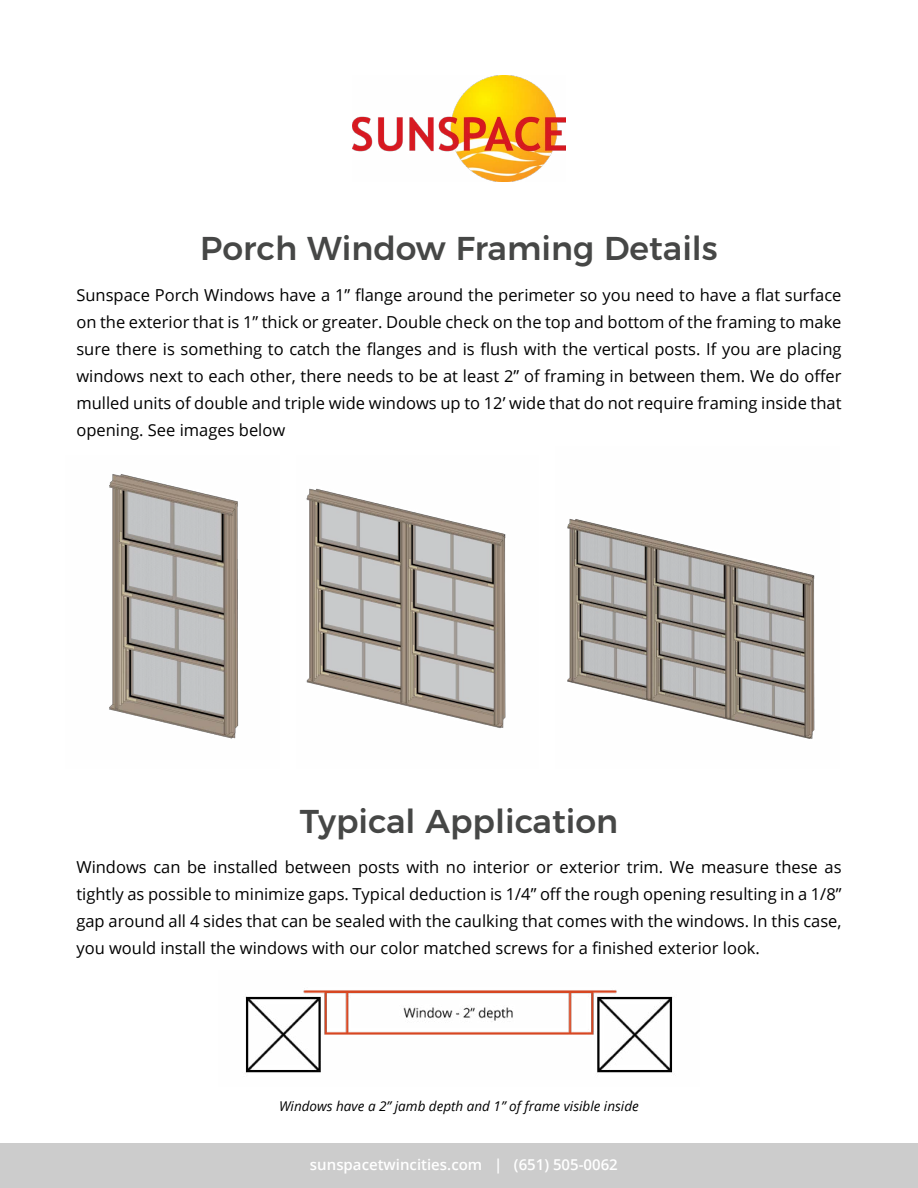
<style>
.page{position:relative;width:918px;height:1188px;background:#fff}
.page>*{position:absolute;margin:0;border:0;box-sizing:border-box;transform-origin:0 0}
.t1{font:500 33px "Montserrat";color:#464746}
.t2{font:16.5px/27px "Open Sans";color:#000;text-align:justify}
.t3{font:600 15px "Open Sans";color:#fff}
.t4{font:italic 13.5px "Open Sans";color:#000}
</style>
<div class="page">
<div style="left:0;top:1144px;width:918px;height:44px;background:#ccc"></div>
<img style="left:306px;top:488px;width:200px;height:240px">
<img style="left:109px;top:474px;width:130px;height:265px">
<img style="left:567px;top:519px;width:248px;height:220px">
<img style="left:245px;top:990px;width:428px;height:83px">
<img style="left:352px;top:75px;width:214px;height:107px">
<h1 class="t1" style="left:200px;top:222px;width:519px">Porch Window Framing Details</h1>
<p class="t2" style="left:76px;top:281px;width:767px">Sunspace Porch Windows have a 1” flange around the perimeter so you need to have a flat surface on the exterior that is 1” thick or greater. Double check on the top and bottom of the framing to make sure there is something to catch the flanges and is flush with the vertical posts. If you are placing windows next to each other, there needs to be at least 2” of framing in between them. We do offer mulled units of double and triple wide windows up to 12’ wide that do not require framing inside that opening. See images below</p>
<h1 class="t1" style="left:300px;top:795px;width:320px">Typical Application</h1>
<p class="t2" style="left:76px;top:853px;width:767px">Windows can be installed between posts with no interior or exterior trim. We measure these as tightly as possible to minimize gaps. Typical deduction is 1/4” off the rough opening resulting in a 1/8” gap around all 4 sides that can be sealed with the caulking that comes with the windows. In this case, you would install the windows with our color matched screws for a finished exterior look.</p>
<p class="t4" style="left:279px;top:1097px;width:361px">Windows have a 2” jamb depth and 1” of frame visible inside</p>
<p class="t3" style="left:310px;top:1155px;width:309px">sunspacetwincities.com | (651) 505-0062</p>
</div>
